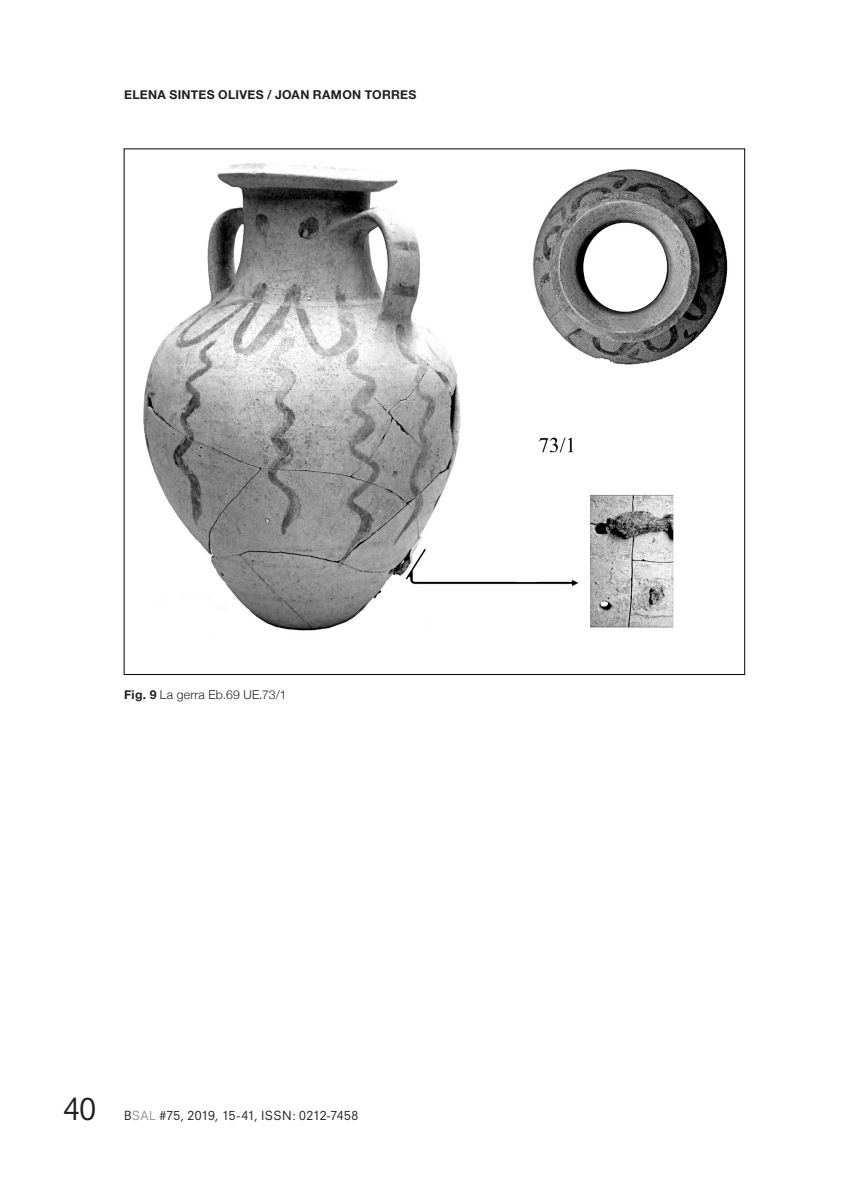
<style>
.page{position:relative;width:844px;height:1191px;background:#fff}
.page>*{position:absolute;margin:0;border:0;box-sizing:border-box;transform-origin:0 0}
.t1{font:29.75px "Neuzeit S";color:#231f20}
.t2{font:12.25px "Neuzeit S";letter-spacing:.025em;color:#231f20}
.t3{font:700 12.25px "Helvetica Neue";letter-spacing:.025em;color:#231f20}
.peu_de_pàg{font:300 12.25px "Helvetica Neue";letter-spacing:.02em;color:#231f20}
.s1{font-weight:700}
.s2{color:#939598}
</style>
<div class="page">
<img style="left:143px;top:163px;width:585px;height:468px">
<p class="t3" style="left:124px;top:85px;width:294px">ELENA SINTES OLIVES / JOAN RAMON TORRES</p>
<p class="peu_de_pàg" style="left:124px;top:684px;width:164px"><span class="s1">Fig. 9</span> La gerra Eb.69 UE.73/1</p>
<h1 class="t1" style="left:63px;top:1090px;width:35px">40</h1>
<p class="t2" style="left:124px;top:1107px;width:236px">B<span class="s2">SAL</span> #75, 2019, 15-41, ISSN: 0212-7458</p>
</div>
